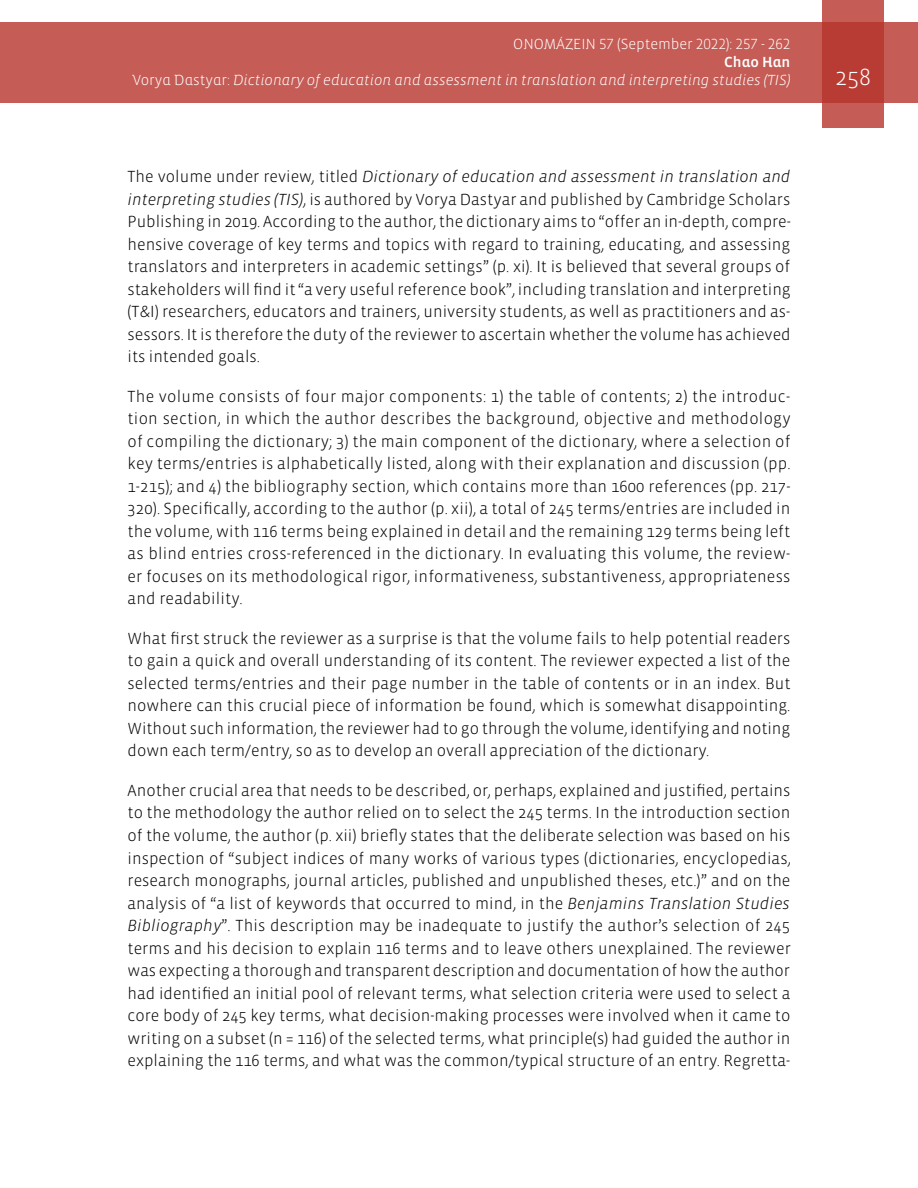
<style>
.page{position:relative;width:918px;height:1188px;background:#fff}
.page>*{position:absolute;margin:0;border:0;box-sizing:border-box;transform-origin:0 0}
.t1{font:300 24px "Vista Sans";color:#fff}
.t2{font:300 16.5px/22.5px "Vista Sans";color:#000;text-align:justify}
.t3{font:15px "Vista Sans Alt Light Ita";color:#fff}
.t4{font:300 15px "Vista Sans Alt";color:#fff}
.t5{font:15px "Vista Sans Alt Med";color:#fff}
.s1{font-family:"Vista Sans Alt";font-weight:300}
.s2{font-style:italic}
</style>
<div class="page">
<div style="left:0;top:23px;width:918px;height:80px;background:#c55c56"></div>
<svg style="left:822px;top:0;width:62px;height:128px;background:#bd4740"></svg>
<p class="t4" style="left:513px;top:37px;width:279px">ONOMÁZEIN 57 (September 2022): 257 - 262</p>
<p class="t5" style="left:724px;top:55px;width:68px">Chao Han</p>
<p class="t3" style="left:132px;top:73px;width:660px"><span class="s1">Vorya Dastyar:</span> Dictionary of education and assessment in translation and interpreting studies (TIS)</p>
<h1 class="t1" style="left:835px;top:65px;width:37px">258</h1>
<p class="t2" style="left:128px;top:166px;width:665px">The volume under review, titled <span class="s2">Dictionary of education and assessment in translation and interpreting studies (TIS)</span>, is authored by Vorya Dastyar and published by Cambridge Scholars Publishing in 2019. According to the author, the dictionary aims to “offer an in-depth, compre&shy;hensive coverage of key terms and topics with regard to training, educating, and assessing translators and interpreters in academic settings” (p. xi). It is believed that several groups of stakeholders will find it “a very useful reference book”, including translation and interpreting (T&amp;I) researchers, educators and trainers, university students, as well as practitioners and as&shy;sessors. It is therefore the duty of the reviewer to ascertain whether the volume has achieved its intended goals.</p>
<p class="t2" style="left:128px;top:385px;width:665px">The volume consists of four major components: 1) the table of contents; 2) the introduc&shy;tion section, in which the author describes the background, objective and methodology of compiling the dictionary; 3) the main component of the dictionary, where a selection of key terms/entries is alphabetically listed, along with their explanation and discussion (pp.<br>1-215); and 4) the bibliography section, which contains more than 1600 references (pp. 217- 320). Specifically, according to the author (p. xii), a total of 245 terms/entries are included in the volume, with 116 terms being explained in detail and the remaining 129 terms being left as blind entries cross-referenced in the dictionary. In evaluating this volume, the review&shy;er focuses on its methodological rigor, informativeness, substantiveness, appropriateness and readability.</p>
<p class="t2" style="left:128px;top:628px;width:664px">What first struck the reviewer as a surprise is that the volume fails to help potential readers to gain a quick and overall understanding of its content. The reviewer expected a list of the selected terms/entries and their page number in the table of contents or in an index. But nowhere can this crucial piece of information be found, which is somewhat disappointing.<br>Without such information, the reviewer had to go through the volume, identifying and noting down each term/entry, so as to develop an overall appreciation of the dictionary.</p>
<p class="t2" style="left:128px;top:780px;width:665px">Another crucial area that needs to be described, or, perhaps, explained and justified, pertains to the methodology the author relied on to select the 245 terms. In the introduction section of the volume, the author (p. xii) briefly states that the deliberate selection was based on his inspection of “subject indices of many works of various types (dictionaries, encyclopedias, research monographs, journal articles, published and unpublished theses, etc.)” and on the analysis of “a list of keywords that occurred to mind, in the <span class="s2">Benjamins Translation Studies Bibliography</span>”. This description may be inadequate to justify the author’s selection of 245 terms and his decision to explain 116 terms and to leave others unexplained. The reviewer was expecting a thorough and transparent description and documentation of how the author had identified an initial pool of relevant terms, what selection criteria were used to select a core body of 245 key terms, what decision-making processes were involved when it came to writing on a subset (n = 116) of the selected terms, what principle(s) had guided the author in explaining the 116 terms, and what was the common/typical structure of an entry. Regretta-</p>
</div>
